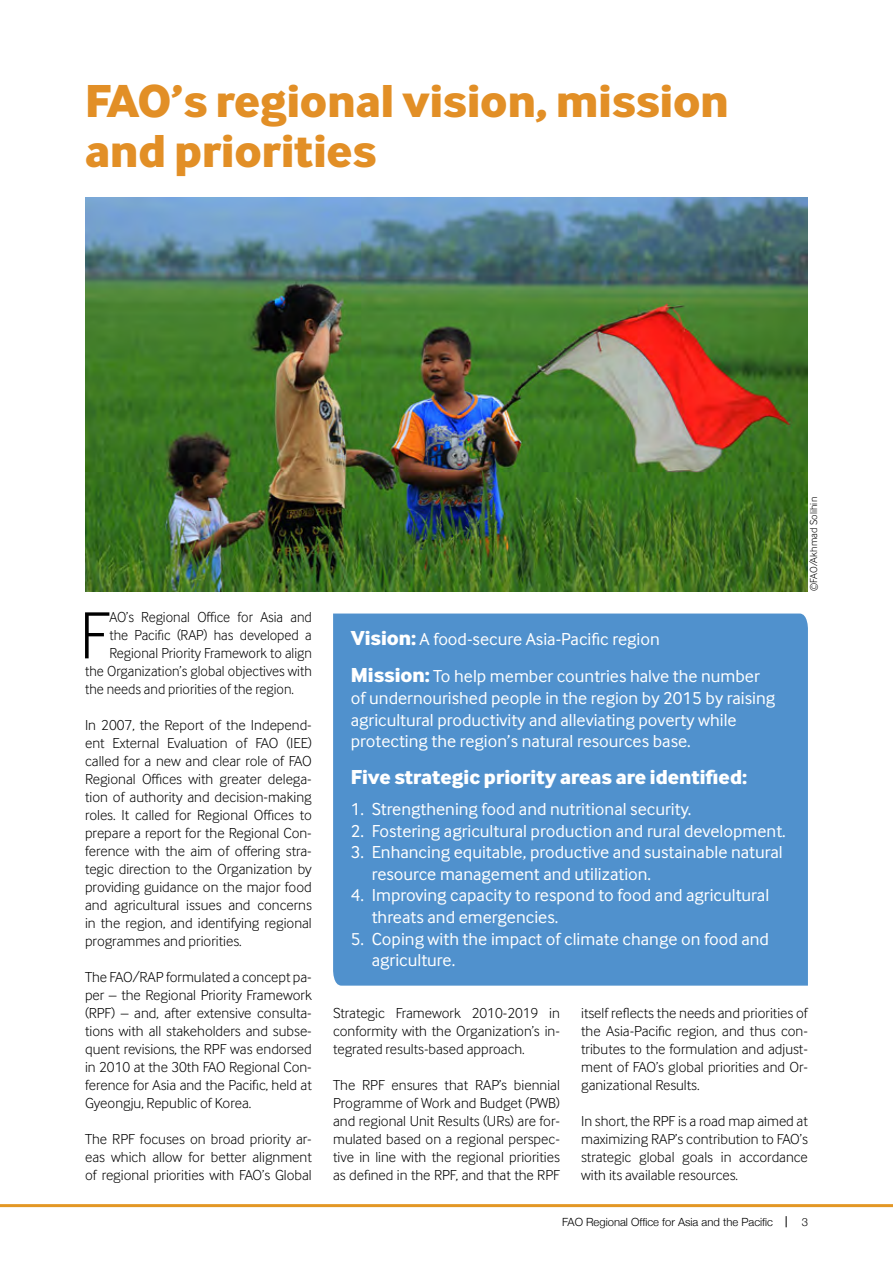
<style>
.page{position:relative;width:893px;height:1263px;background:#fff}
.page>*{position:absolute;margin:0;border:0;box-sizing:border-box;transform-origin:0 0}
.t1{font:300 69px "Inter Face Corp";color:#000;scale:.96 1}
.t2{font:48px/49.5px "Inter Face Corp X Bold";color:#e28f26}
.t3{font:21px "Inter Face Corp X Bold";color:#fff}
.t4{font:18px/21.6px "Inter Face Corp";color:#fff}
.t5{font:300 15px/18px "Inter Face Corp";color:#000;text-align:justify}
.t6{font:300 15px "Inter Face Corp";color:#000;scale:.96 1}
.t7{font:300 11.25px "Helvetica Neue";color:#000}
.t8{font:300 10.5px "Inter Face Corp";letter-spacing:.01em;color:#000}
.s1{font-family:"Inter Face Corp X Bold";font-size:21px}
</style>
<div class="page">
<hr style="left:0;top:1204px;width:893px;height:3px;background:#e39725">
<img style="left:85px;top:198px;width:723px;height:393px">
<div style="left:333px;top:613px;width:475px;height:373px;background:#5091cd"></div>
<h2 class="t2" style="left:85px;top:75px;width:645px">FAO’s regional vision, mission and priorities</h2>
<p class="t8" style="left:808px;top:591px;width:96px;rotate:-90deg">©FAO/Akhmad Solihin</p>
<h1 class="t1" style="left:80px;top:596px;width:33px">F</h1>
<p class="t6" style="left:109px;top:609px;width:212px">AO’s Regional Office for Asia and</p>
<p class="t6" style="left:109px;top:627px;width:212px">the Pacific (RAP) has developed a</p>
<p class="t6" style="left:109px;top:645px;width:212px">Regional Priority Framework to align</p>
<p class="t6" style="left:85px;top:663px;width:238px">the Organization’s global objectives with</p>
<p class="t6" style="left:85px;top:681px;width:219px">the needs and priorities of the region.</p>
<p class="t5" style="left:85px;top:716px;width:228px">In 2007, the Report of the Independ&shy;ent External Evaluation of FAO (IEE) called for a new and clear role of FAO Regional Offices with greater delega&shy;tion of authority and decision-making roles. It called for Regional Offices to prepare a report for the Regional Con&shy;ference with the aim of offering stra&shy;tegic direction to the Organization by providing guidance on the major food and agricultural issues and concerns in the region, and identifying regional programmes and priorities.</p>
<p class="t5" style="left:85px;top:968px;width:228px">The FAO/RAP formulated a concept pa&shy;per – the Regional Priority Framework (RPF) – and, after extensive consulta&shy;tions with all stakeholders and subse&shy;quent revisions, the RPF was endorsed in 2010 at the 30th FAO Regional Con&shy;ference for Asia and the Pacific, held at Gyeongju, Republic of Korea.</p>
<p class="t5" style="left:85px;top:1130px;width:228px">The RPF focuses on broad priority ar&shy;eas which allow for better alignment of regional priorities with FAO’s Global</p>
<p class="t4" style="left:351px;top:620px;width:411px;line-height:37.2px"><span class="s1">Vision:</span> A food-secure Asia-Pacific region<br><span class="s1">Mission:</span> To help member countries halve the number</p>
<p class="t4" style="left:351px;top:687px;width:426px">of undernourished people in the region by 2015 by raising agricultural productivity and alleviating poverty while protecting the region’s natural resources base.</p>
<h3 class="t3" style="left:351px;top:765px;width:398px">Five strategic priority areas are identified:</h3>
<p class="t4" style="left:351px;top:798px;width:342px">1. Strengthening food and nutritional security.</p>
<p class="t4" style="left:351px;top:820px;width:437px">2. Fostering agricultural production and rural development.</p>
<p class="t4" style="left:372px;top:841px;width:413px;text-indent:-21px">3. Enhancing equitable, productive and sustainable natural resource management and utilization.</p>
<p class="t4" style="left:372px;top:884px;width:399px;text-indent:-21px">4. Improving capacity to respond to food and agricultural threats and emergencies.</p>
<p class="t4" style="left:372px;top:928px;width:399px;text-indent:-21px">5. Coping with the impact of climate change on food and agriculture.</p>
<p class="t5" style="left:333px;top:1004px;width:228px">Strategic Framework 2010-2019 in conformity with the Organization’s in&shy;tegrated results-based approach.</p>
<p class="t5" style="left:333px;top:1076px;width:228px">The RPF ensures that RAP’s biennial Programme of Work and Budget (PWB) and regional Unit Results (URs) are for&shy;mulated based on a regional perspec&shy;tive in line with the regional priorities as defined in the RPF, and that the RPF</p>
<p class="t5" style="left:581px;top:1004px;width:228px">itself reflects the needs and priorities of the Asia-Pacific region, and thus con&shy;tributes to the formulation and adjust&shy;ment of FAO’s global priorities and Or&shy;ganizational Results.</p>
<p class="t5" style="left:581px;top:1112px;width:228px">In short, the RPF is a road map aimed at maximizing RAP’s contribution to FAO’s strategic global goals in accordance with its available resources.</p>
<p class="t7" style="left:562px;top:1213px;width:212px">FAO Regional Office for Asia and the Pacific</p>
<p class="t7" style="left:802px;top:1213px;width:8px">3</p>
</div>
